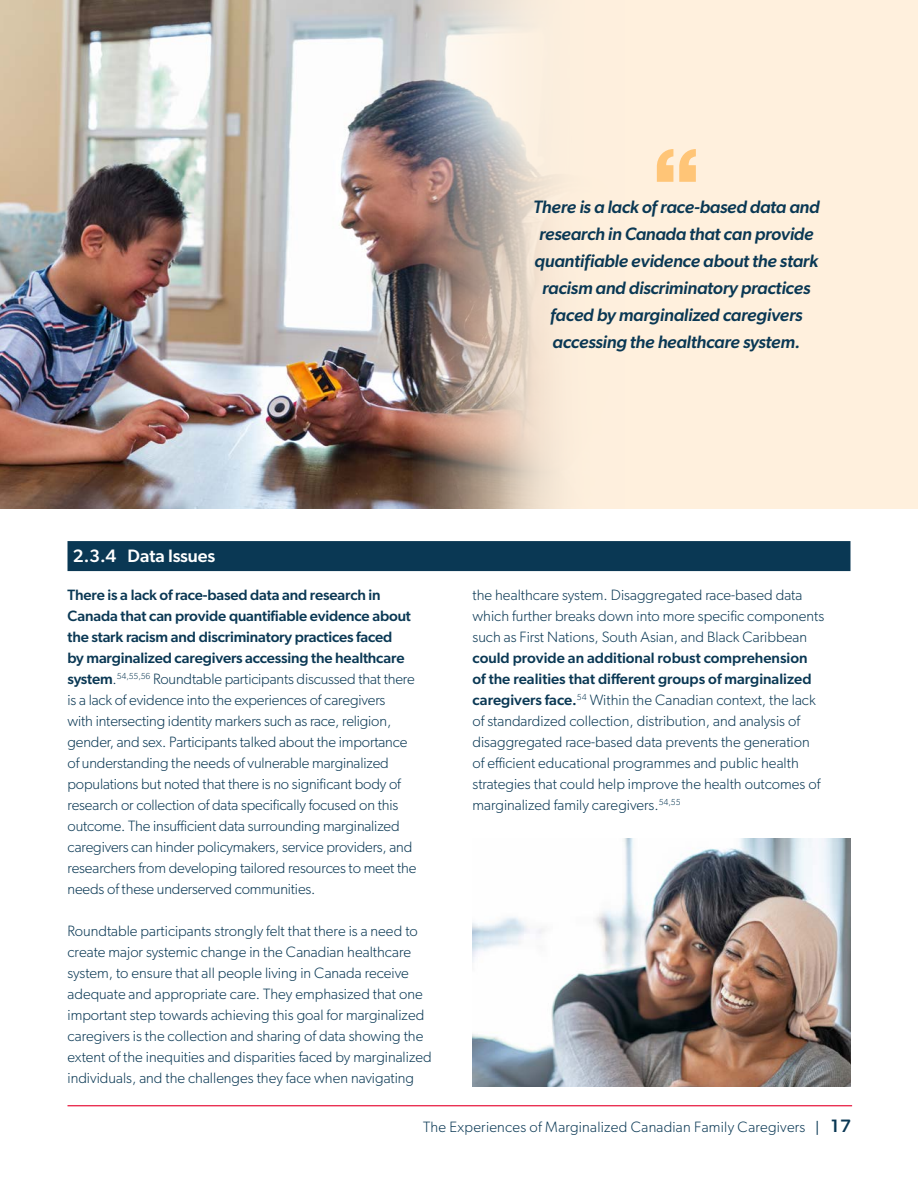
<style>
.page{position:relative;width:918px;height:1188px;background:#fff}
.page>*{position:absolute;margin:0;border:0;box-sizing:border-box;transform-origin:0 0}
.t1{font:italic 500 18px/27px "Gibson";letter-spacing:-.01em;color:#0a3854;text-align:center}
.H4_H4{font:500 18px "Gibson";letter-spacing:-.005em;color:#fff}
.P_p{font:300 15px/21px "Gibson";color:#0a3854}
.s1{font-weight:500}
.s2{font-family:"Montserrat";font-weight:400}
.s3{font-weight:500;font-size:18px}
</style>
<div class="page">
<div style="left:0;top:0;width:918px;height:509px;background:#fff0dd"></div>
<img style="left:0;top:0;width:557px;height:509px">
<svg style="left:656px;top:149px;width:40px;height:33px"></svg>
<hr style="left:68px;top:1105px;width:784px;height:1px;background:#e4002b">
<div style="left:68px;top:541px;width:782px;height:30px;background:#0a3854"></div>
<img style="left:472px;top:838px;width:378px;height:248px">
<p class="t1" style="left:533px;top:193px;width:288px">There is a lack of race-based data and research in Canada that can provide quantifiable evidence about the stark racism and discriminatory practices faced by marginalized caregivers accessing the healthcare system.</p>
<h4 class="H4_H4" style="left:73px;top:545px;width:144px">2.3.4 Data Issues</h4>
<p class="P_p" style="left:68px;top:584px;width:351px"><span class="s1">There is a lack of race-based data and research in Canada that can provide quantifiable evidence about the stark racism and discriminatory practices faced<br>by marginalized caregivers accessing the healthcare system</span>.<sup>54,55,56</sup> Roundtable participants discussed that there is a lack of evidence into the experiences of caregivers<br>with intersecting identity markers such as race, religion, gender, and sex. Participants talked about the importance of understanding the needs of vulnerable marginalized populations but noted that there is no significant body of research or collection of data specifically focused on this outcome. The insufficient data surrounding marginalized caregivers can hinder policymakers, service providers, and researchers from developing tailored resources to meet the needs of these underserved communities.</p>
<p class="P_p" style="left:68px;top:920px;width:366px">Roundtable participants strongly felt that there is a need to create major systemic change in the Canadian healthcare system, to ensure that all people living in Canada receive adequate and appropriate care. They emphasized that one important step towards achieving this goal for marginalized caregivers is the collection and sharing of data showing the extent of the inequities and disparities faced by marginalized individuals, and the challenges they face when navigating</p>
<p class="P_p" style="left:472px;top:584px;width:353px">the healthcare system. Disaggregated race-based data which further breaks down into more specific components such as First Nations, South Asian, and Black Caribbean <span class="s1">could provide an additional robust comprehension of the realities that different groups of marginalized caregivers face.</span><sup>54</sup> Within the Canadian context, the lack of standardized collection, distribution, and analysis of disaggregated race-based data prevents the generation of efficient educational programmes and public health strategies that could help improve the health outcomes of marginalized family caregivers.<sup>54,55</sup></p>
<p class="P_p" style="left:423px;top:1116px;width:430px">The Experiences of Marginalized Canadian Family Caregivers <span class="s2">|</span> <span class="s3">17</span></p>
</div>
